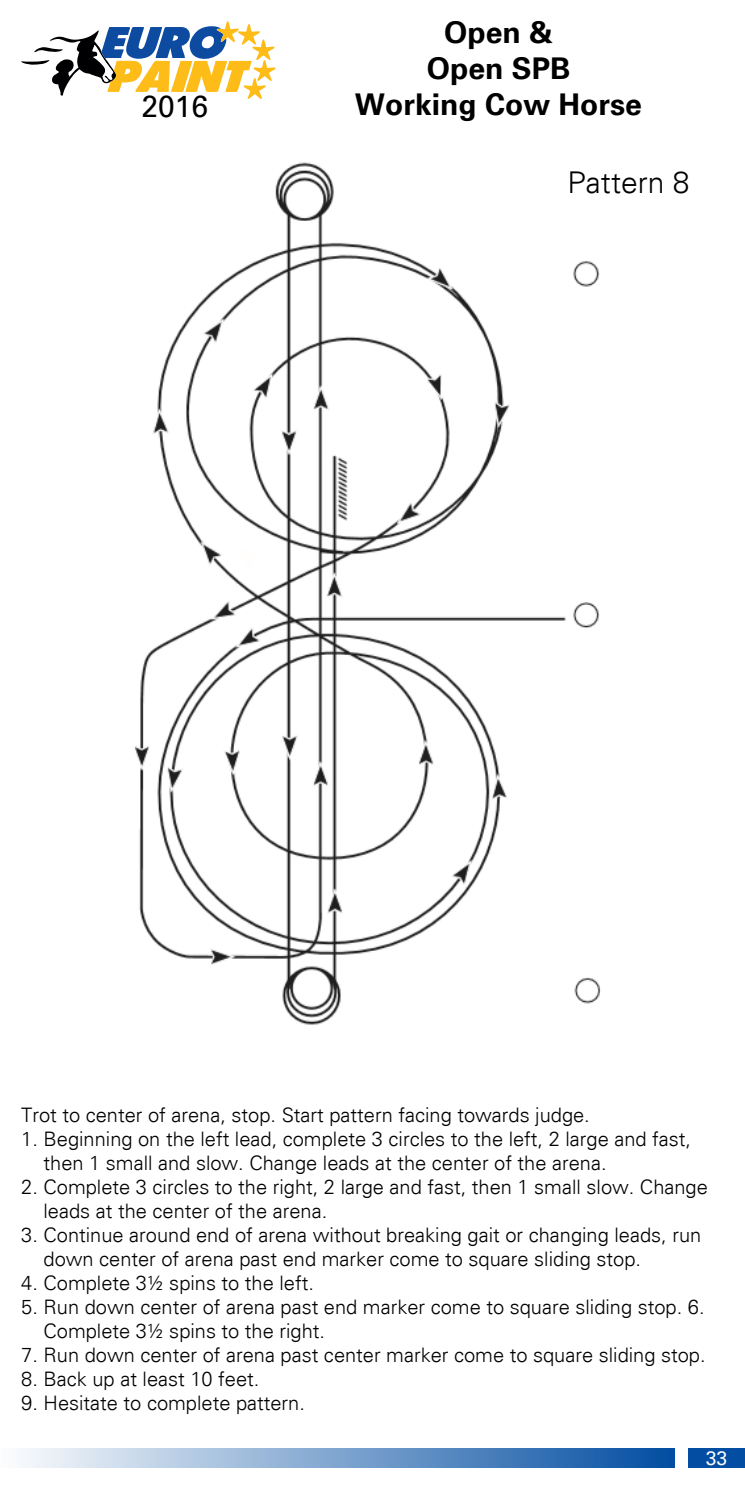
<style>
.page{position:relative;width:745px;height:1489px;background:#fff}
.page>*{position:absolute;margin:0;border:0;box-sizing:border-box;transform-origin:0 0}
.t1{font:700 30px/36px "Univers";color:#000;text-align:center}
.t2{font:300 30px "Univers";color:#000}
.t3{font:30px "Univers";color:#000}
.t4{font:300 20px/24px "Univers";color:#000}
.t5{font:19.25px "Univers";color:#fff}
</style>
<div class="page">
<svg style="left:21px;top:21px;width:254px;height:78px"></svg>
<div style="left:687px;top:1448px;width:57px;height:19px;background:#034ea2"></div>
<div style="left:0;top:1448px;width:673px;height:19px;background:linear-gradient(to right,#fdfdfe,#034ea2)"></div>
<img style="left:134px;top:162px;width:467px;height:863px">
<h1 class="t3" style="left:141px;top:89px;width:68px">2016</h1>
<h1 class="t1" style="left:355px;top:14px;width:288px">Open &amp;<br>Open SPB<br>Working Cow Horse</h1>
<h1 class="t2" style="left:567px;top:164px;width:123px">Pattern 8</h1>
<p class="t4" style="left:21px;top:1102px;width:569px">Trot to center of arena, stop. Start pattern facing towards judge.</p>
<p class="t4" style="left:43px;top:1126px;width:648px;text-indent:-22px">1. Beginning on the left lead, complete 3 circles to the left, 2 large and fast, then 1 small and slow. Change leads at the center of the arena.</p>
<p class="t4" style="left:43px;top:1174px;width:665px;text-indent:-22px">2. Complete 3 circles to the right, 2 large and fast, then 1 small slow. Change leads at the center of the arena.</p>
<p class="t4" style="left:43px;top:1222px;width:658px;text-indent:-22px">3. Continue around end of arena without breaking gait or changing leads, run down center of arena past end marker come to square sliding stop.</p>
<p class="t4" style="left:21px;top:1270px;width:294px">4. Complete 3½ spins to the left.</p>
<p class="t4" style="left:43px;top:1294px;width:662px;text-indent:-22px">5. Run down center of arena past end marker come to square sliding stop. 6.<br>Complete 3½ spins to the right.</p>
<p class="t4" style="left:21px;top:1342px;width:685px">7. Run down center of arena past center marker come to square sliding stop.</p>
<p class="t4" style="left:21px;top:1366px;width:239px">8. Back up at least 10 feet.</p>
<p class="t4" style="left:21px;top:1390px;width:285px">9. Hesitate to complete pattern.</p>
<p class="t5" style="left:705px;top:1446px;width:23px">33</p>
</div>
